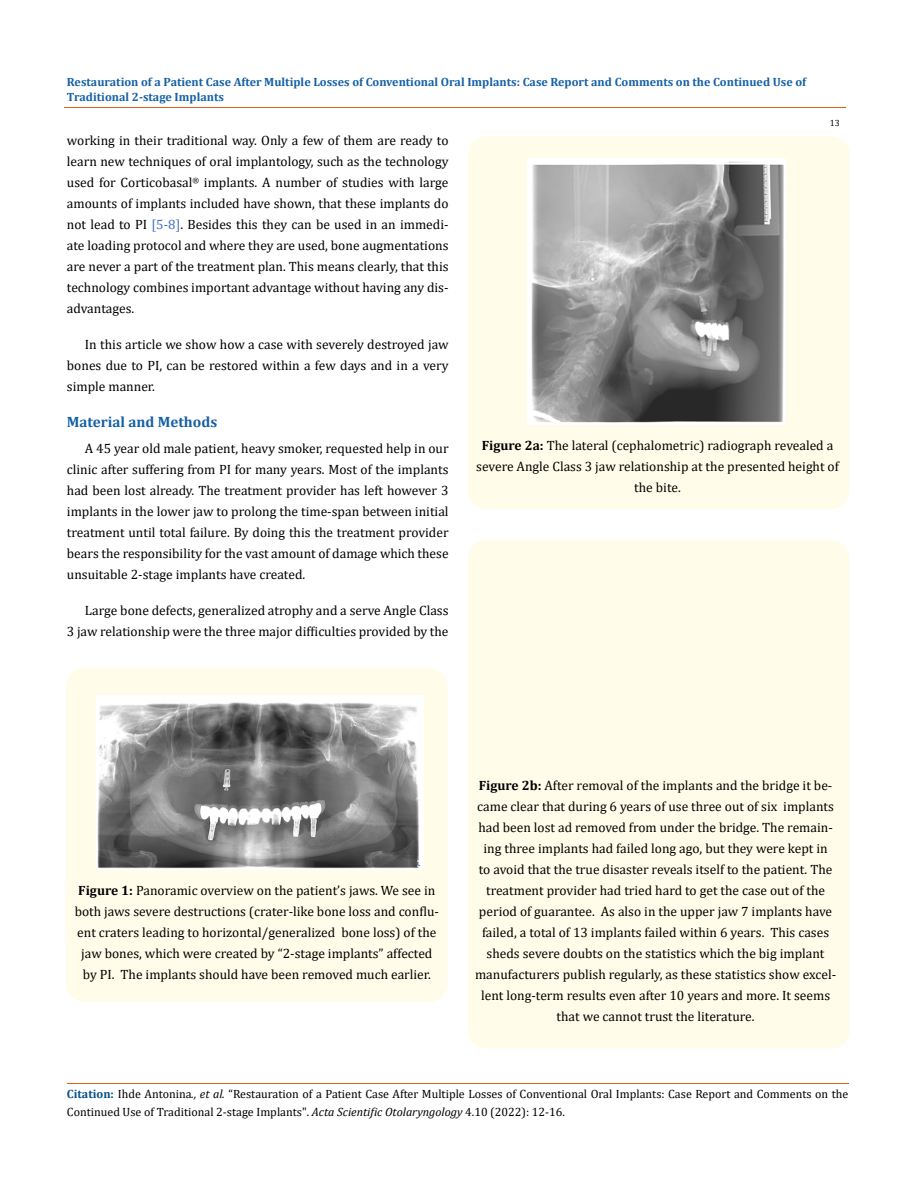
<style>
.page{position:relative;width:917px;height:1188px;background:#fff}
.page>*{position:absolute;margin:0;border:0;box-sizing:border-box;transform-origin:0 0}
.t1{font:700 15px "Cambria";color:#1560a6}
.t2{font:13.5px/21px "Cambria";color:#000;text-align:justify}
.t3{font:12px/18px "Cambria";color:#000}
.t4{font:700 12px/15px "Cambria";color:#1560a6}
.t5{font:9px "Cambria";color:#000}
.s1{color:#4472c4}
.s2{font-weight:700}
.s3{font-weight:700;color:#035089}
.s4{font-style:italic}
</style>
<div class="page">
<div style="left:66px;top:668px;width:381px;height:334px;background:#fffde9;border-radius:18px"></div>
<img style="left:97px;top:696px;width:326px;height:174px">
<div style="left:468px;top:136px;width:381px;height:373px;background:#fffde9;border-radius:18px"></div>
<img style="left:527px;top:159px;width:258px;height:265px">
<div style="left:468px;top:540px;width:381px;height:508px;background:#fffde9;border-radius:18px"></div>
<hr style="left:64px;top:108px;width:781px;height:1px;background:#e05d1a">
<hr style="left:67px;top:1083px;width:781px;height:1px;background:#e05d1a">
<p class="t4" style="left:67px;top:74px;width:740px">Restauration of a Patient Case After Multiple Losses of Conventional Oral Implants: Case Report and Comments on the Continued Use of<br>Traditional 2-stage Implants</p>
<p class="t5" style="left:829px;top:118px;width:11px">13</p>
<p class="t2" style="left:67px;top:130px;width:383px">working in their traditional way. Only a few of them are ready to learn new techniques of oral implantology, such as the technology used for Corticobasal<sup>®</sup> implants. A number of studies with large amounts of implants included have shown, that these implants do not lead to PI <span class="s1">[5-8]</span>. Besides this they can be used in an immedi&shy;ate loading protocol and where they are used, bone augmentations are never a part of the treatment plan. This means clearly, that this technology combines important advantage without having any dis&shy;advantages.</p>
<p class="t2" style="left:67px;top:334px;width:383px;text-indent:18px">In this article we show how a case with severely destroyed jaw bones due to PI, can be restored within a few days and in a very simple manner.</p>
<p class="t1" style="left:67px;top:412px;width:152px">Material and Methods</p>
<p class="t2" style="left:67px;top:438px;width:383px;text-indent:18px">A 45 year old male patient, heavy smoker, requested help in our clinic after suffering from PI for many years. Most of the implants had been lost already. The treatment provider has left however 3 implants in the lower jaw to prolong the time-span between initial treatment until total failure. By doing this the treatment provider bears the responsibility for the vast amount of damage which these unsuitable 2-stage implants have created.</p>
<p class="t2" style="left:67px;top:600px;width:383px;text-align:right">Large bone defects, generalized atrophy and a serve Angle Class<br>3 jaw relationship were the three major difficulties provided by the</p>
<p class="t2" style="left:476px;top:435px;width:364px;text-align:center"><span class="s2">Figure 2a:</span> The lateral (cephalometric) radiograph revealed a severe Angle Class 3 jaw relationship at the presented height of the bite.</p>
<p class="t2" style="left:75px;top:880px;width:366px;text-align:center"><span class="s2">Figure 1:</span> Panoramic overview on the patient’s jaws. We see in both jaws severe destructions (crater-like bone loss and conflu&shy;ent craters leading to horizontal/generalized bone loss) of the jaw bones, which were created by “2-stage implants” affected by PI. The implants should have been removed much earlier.</p>
<p class="t2" style="left:475px;top:775px;width:362px;text-align:center"><span class="s2">Figure 2b:</span> After removal of the implants and the bridge it be&shy;came clear that during 6 years of use three out of six implants had been lost ad removed from under the bridge. The remain&shy;ing three implants had failed long ago, but they were kept in<br>to avoid that the true disaster reveals itself to the patient. The treatment provider had tried hard to get the case out of the period of guarantee. As also in the upper jaw 7 implants have failed, a total of 13 implants failed within 6 years. This cases sheds severe doubts on the statistics which the big implant manufacturers publish regularly, as these statistics show excel&shy;lent long-term results even after 10 years and more. It seems that we cannot trust the literature.</p>
<p class="t3" style="left:67px;top:1085px;width:783px"><span class="s3">Citation:</span> Ihde Antonina<span class="s4">., et al.</span> “Restauration of a Patient Case After Multiple Losses of Conventional Oral Implants: Case Report and Comments on the<br>Continued Use of Traditional 2-stage Implants". <span class="s4">Acta Scientific Otolaryngology</span> 4.10 (2022): 12-16.</p>
</div>
